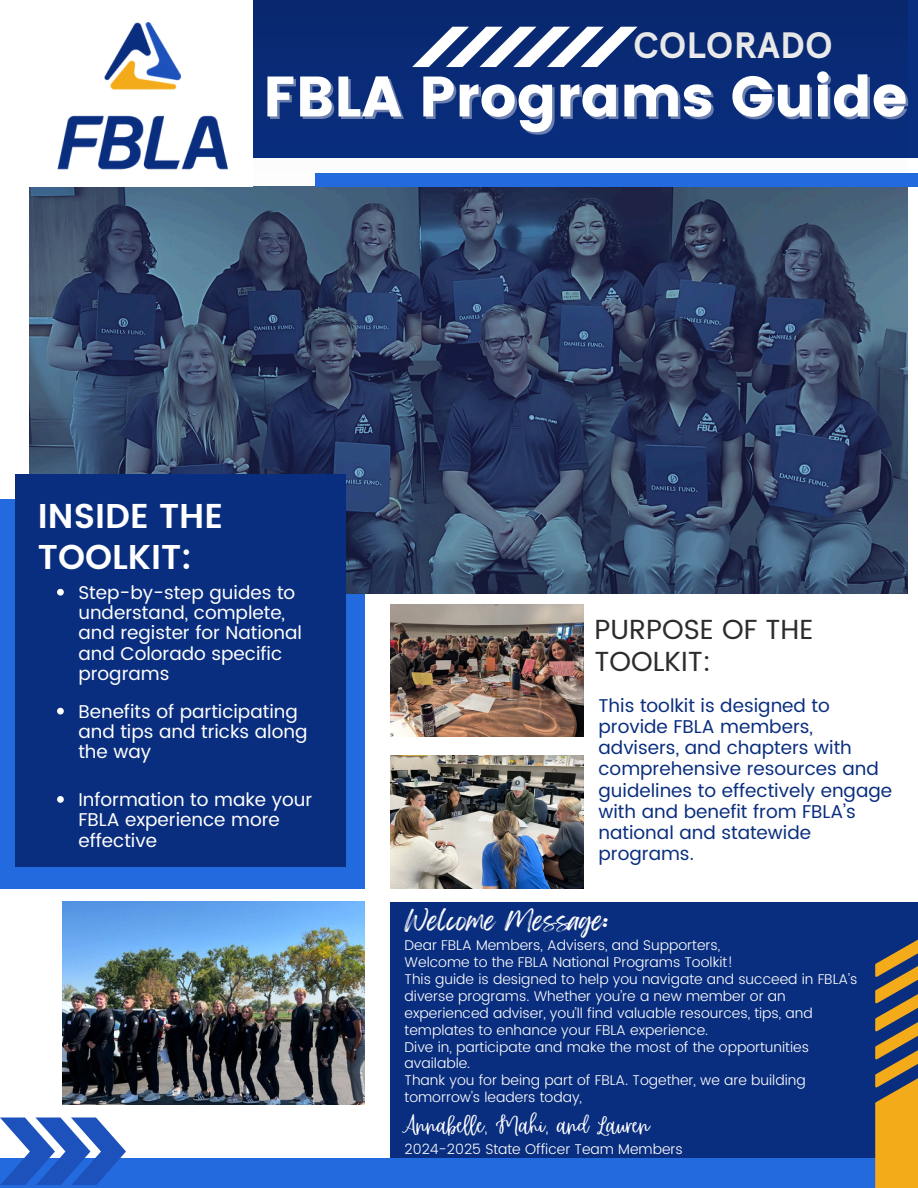
<style>
.page{position:relative;width:918px;height:1188px;background:#fff}
.page>*{position:absolute;margin:0;border:0;box-sizing:border-box;transform-origin:0 0}
.t1{font:56.85px "Poppins";color:#fff}
.t2{font:700 36.6px "Apercu Pro";color:#fff}
.t3{font:600 34.35px/40.5px "Poppins";color:#fff}
.t4{font:29.1px "Rumba";color:#fff}
.t5{font:27.6px/31.5px "Poppins";color:#2d2b2b}
.t6{font:23.7px "Feeling Passionate";color:#fff}
.t7{font:18.45px/20.2px "Poppins";color:#fff}
.t8{font:18.45px/21.1px "Poppins";color:#0a2e7f}
.t9{font:300 14.1px/16.8px "Poppins";color:#fff}
</style>
<div class="page">
<div style="left:0;top:499px;width:365px;height:390px;background:#226add"></div>
<img style="left:253px;top:0;width:655px;height:158px">
<img style="left:29px;top:186px;width:879px;height:408px">
<div style="left:315px;top:173px;width:603px;height:13px;background:#226add"></div>
<div style="left:15px;top:474px;width:331px;height:393px;background:#0a2e7f"></div>
<img style="left:390px;top:604px;width:194px;height:133px">
<img style="left:390px;top:755px;width:194px;height:133px">
<img style="left:63px;top:902px;width:301px;height:202px">
<div style="left:390px;top:902px;width:528px;height:286px;background:#0a2e7f"></div>
<div style="left:0;top:1158px;width:918px;height:30px;background:#226add"></div>
<img style="left:29px;top:22px;width:198px;height:171px">
<svg style="left:412px;top:27px;width:226px;height:40px"></svg>
<svg style="left:0;top:1117px;width:126px;height:68px"></svg>
<svg style="left:875px;top:939px;width:43px;height:249px"></svg>
<svg style="left:57px;top:589px;width:7px;height:7px"></svg>
<svg style="left:57px;top:708px;width:7px;height:7px"></svg>
<svg style="left:57px;top:796px;width:7px;height:7px"></svg>
<p class="t2" style="left:633px;top:24px;width:201px">COLORADO</p>
<p class="t1" style="left:263px;top:64px;width:646px">FBLA Programs Guide</p>
<h2 class="t3" style="left:38px;top:496px;width:187px">INSIDE THE<br>TOOLKIT:</h2>
<p class="t7" style="left:78px;top:582px;width:225px">Step-by-step guides to understand, complete, and register for National and Colorado specific programs</p>
<h1 class="t7" style="left:78px;top:701px;width:231px">Benefits of participating and tips and tricks along the way</h1>
<p class="t7" style="left:78px;top:790px;width:235px">Information to make your<br>FBLA experience more effective</p>
<h2 class="t5" style="left:595px;top:614px;width:220px">PURPOSE OF THE<br>TOOLKIT:</h2>
<p class="t8" style="left:599px;top:695px;width:295px">This toolkit is designed to provide FBLA members, advisers, and chapters with comprehensive resources and guidelines to effectively engage with and benefit from FBLA’s national and statewide programs.</p>
<h4 class="t6" style="left:405px;top:901px;width:205px">Welcome Message:</h4>
<p class="t9" style="left:405px;top:937px;width:317px">Dear FBLA Members, Advisers, and Supporters,</p>
<p class="t9" style="left:405px;top:954px;width:330px">Welcome to the FBLA National Programs Toolkit!</p>
<p class="t9" style="left:405px;top:971px;width:454px">This guide is designed to help you navigate and succeed in FBLA’s diverse programs. Whether you’re a new member or an experienced adviser, you’ll find valuable resources, tips, and templates to enhance your FBLA experience.</p>
<h3 class="t9" style="left:405px;top:1038px;width:406px">Dive in, participate and make the most of the opportunities available.</h3>
<h5 class="t9" style="left:405px;top:1072px;width:403px">Thank you for being part of FBLA. Together, we are building tomorrow's leaders today,</h5>
<p class="t4" style="left:405px;top:1106px;width:247px">Annabelle, Mahi, and Lauren</p>
<p class="t9" style="left:405px;top:1141px;width:280px">2024-2025 State Officer Team Members</p>
</div>
